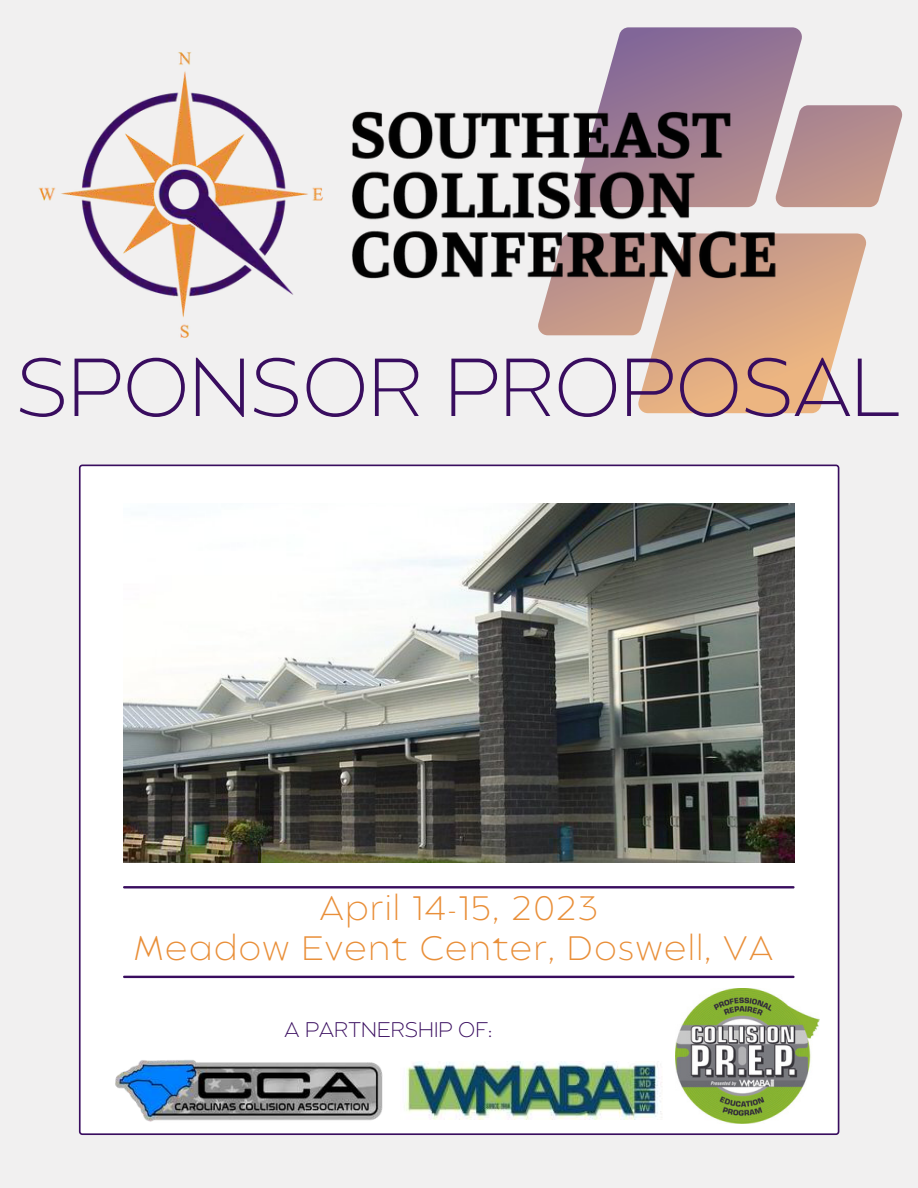
<style>
.page{position:relative;width:918px;height:1188px;background:#f1f0f0}
.page>*{position:absolute;margin:0;border:0;box-sizing:border-box;transform-origin:0 0}
.t1{font:200 82.05px "Balgin";color:#390d5f}
.t2{font:200 33.9px/40.5px "Balgin";letter-spacing:.05em;color:#e98f39;text-align:center}
.t3{font:200 21.15px "Balgin";color:#390d5f}
</style>
<div class="page">
<div style="left:79px;top:465px;width:760px;height:670px;background:#fff"></div>
<img style="left:123px;top:614px;width:672px;height:249px">
<hr style="left:124px;top:976px;width:670px;height:2px;background:#390d5f">
<hr style="left:124px;top:886px;width:670px;height:2px;background:#390d5f">
<svg style="left:826px;top:105px;width:77px;height:282px"></svg>
<img style="left:38px;top:27px;width:788px;height:587px">
<img style="left:110px;top:1057px;width:278px;height:67px">
<img style="left:401px;top:1062px;width:262px;height:57px">
<img style="left:675px;top:989px;width:144px;height:135px">
<h1 class="t1" style="left:16px;top:333px;width:887px">SPONSOR PROPOSAL</h1>
<p class="t2" style="left:134px;top:887px;width:640px">April 14-15, 2023<br>Meadow Event Center, Doswell, VA</p>
<p class="t3" style="left:284px;top:1016px;width:209px">A PARTNERSHIP OF:</p>
</div>
